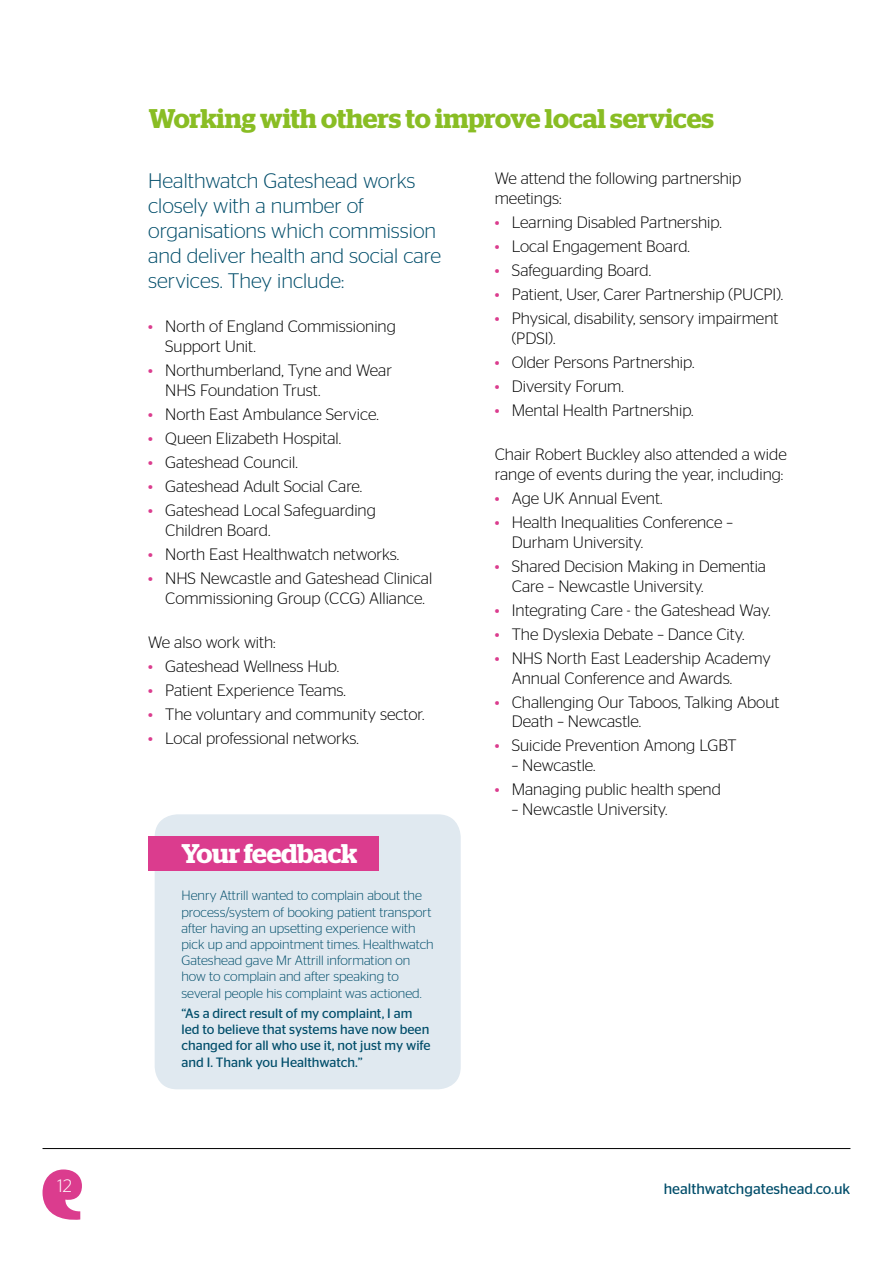
<style>
.page{position:relative;width:893px;height:1263px;background:#fff}
.page>*{position:absolute;margin:0;border:0;box-sizing:border-box;transform-origin:0 0}
.t1{font:600 27px "Stag";letter-spacing:-.005em;color:#89bd24}
.t2{font:600 27px "Stag";letter-spacing:-.015em;color:#fff}
.t3{font:300 21px/25.2px "Stag Sans";color:#004d6a}
.t4{font:300 18px "Stag Sans";color:#fff}
.t5{font:300 16.5px/19.8px "Stag Sans";color:#000}
.t6{font:15px "Stag Sans";color:#004d6a}
.t7{font:300 13.5px/16.2px "Stag Sans";color:#004d6a}
.t8{font:13.5px/16.2px "Stag Sans";color:#004d6a}
.s1{color:#db3c8e}
</style>
<div class="page">
<hr style="left:43px;top:1148px;width:807px;height:1px;background:#000">
<svg style="left:42px;top:1169px;width:40px;height:51px"></svg>
<div style="left:155px;top:814px;width:306px;height:275px;background:#e0e9f0;border-radius:23px"></div>
<div style="left:149px;top:836px;width:230px;height:35px;background:#db3c8e"></div>
<h1 class="t1" style="left:149px;top:103px;width:566px">Working with others to improve local services</h1>
<p class="t3" style="left:148px;top:167px;width:295px">Healthwatch Gateshead works closely with a number of organisations which commission and deliver health and social care services. They include:</p>
<p class="t5" style="left:165px;top:316px;width:232px;text-indent:-17px"><span class="s1">•</span> North of England Commissioning<br>Support Unit.</p>
<p class="t5" style="left:165px;top:360px;width:228px;text-indent:-17px"><span class="s1">•</span> Northumberland, Tyne and Wear<br>NHS Foundation Trust.</p>
<p class="t5" style="left:148px;top:404px;width:232px"><span class="s1">•</span> North East Ambulance Service.</p>
<p class="t5" style="left:148px;top:428px;width:194px"><span class="s1">•</span> Queen Elizabeth Hospital.</p>
<p class="t5" style="left:148px;top:452px;width:151px"><span class="s1">•</span> Gateshead Council.</p>
<p class="t5" style="left:148px;top:476px;width:216px"><span class="s1">•</span> Gateshead Adult Social Care.</p>
<p class="t5" style="left:165px;top:500px;width:212px;text-indent:-17px"><span class="s1">•</span> Gateshead Local Safeguarding<br>Children Board.</p>
<p class="t5" style="left:148px;top:544px;width:253px"><span class="s1">•</span> North East Healthwatch networks.</p>
<p class="t5" style="left:148px;top:568px;width:286px;text-align:center"><span class="s1">•</span> NHS Newcastle and Gateshead Clinical<br>Commissioning Group (CCG) Alliance.</p>
<p class="t5" style="left:148px;top:632px;width:129px">We also work with:</p>
<p class="t5" style="left:148px;top:656px;width:193px"><span class="s1">•</span> Gateshead Wellness Hub.</p>
<p class="t5" style="left:148px;top:680px;width:199px"><span class="s1">•</span> Patient Experience Teams.</p>
<p class="t5" style="left:148px;top:704px;width:278px"><span class="s1">•</span> The voluntary and community sector.</p>
<p class="t5" style="left:148px;top:728px;width:212px"><span class="s1">•</span> Local professional networks.</p>
<h1 class="t2" style="left:181px;top:838px;width:177px">Your feedback</h1>
<p class="t7" style="left:181px;top:887px;width:254px">Henry Attrill wanted to complain about the process/system of booking patient transport after having an upsetting experience with pick up and appointment times. Healthwatch Gateshead gave Mr Attrill information on how to complain and after speaking to several people his complaint was actioned.</p>
<p class="t8" style="left:181px;top:1005px;width:251px">“As a direct result of my complaint, I am led to believe that systems have now been changed for all who use it, not just my wife and I. Thank you Healthwatch.”</p>
<p class="t5" style="left:495px;top:168px;width:248px">We attend the following partnership meetings:</p>
<p class="t5" style="left:495px;top:212px;width:229px"><span class="s1">•</span> Learning Disabled Partnership.</p>
<p class="t5" style="left:495px;top:236px;width:197px"><span class="s1">•</span> Local Engagement Board.</p>
<p class="t5" style="left:495px;top:260px;width:158px"><span class="s1">•</span> Safeguarding Board.</p>
<p class="t5" style="left:495px;top:284px;width:290px"><span class="s1">•</span> Patient, User, Carer Partnership (PUCPI).</p>
<p class="t5" style="left:512px;top:308px;width:268px;text-indent:-17px"><span class="s1">•</span> Physical, disability, sensory impairment (PDSI).</p>
<p class="t5" style="left:495px;top:352px;width:201px"><span class="s1">•</span> Older Persons Partnership.</p>
<p class="t5" style="left:495px;top:376px;width:131px"><span class="s1">•</span> Diversity Forum.</p>
<p class="t5" style="left:495px;top:400px;width:200px"><span class="s1">•</span> Mental Health Partnership.</p>
<p class="t5" style="left:495px;top:444px;width:293px">Chair Robert Buckley also attended a wide range of events during the year, including:</p>
<p class="t5" style="left:495px;top:488px;width:169px"><span class="s1">•</span> Age UK Annual Event.</p>
<p class="t5" style="left:512px;top:512px;width:223px;text-indent:-17px"><span class="s1">•</span> Health Inequalities Conference –<br>Durham University.</p>
<p class="t5" style="left:512px;top:556px;width:256px;text-indent:-17px"><span class="s1">•</span> Shared Decision Making in Dementia<br>Care – Newcastle University.</p>
<p class="t5" style="left:495px;top:600px;width:277px"><span class="s1">•</span> Integrating Care - the Gateshead Way.</p>
<p class="t5" style="left:495px;top:624px;width:251px"><span class="s1">•</span> The Dyslexia Debate – Dance City.</p>
<p class="t5" style="left:512px;top:648px;width:260px;text-indent:-17px"><span class="s1">•</span> NHS North East Leadership Academy<br>Annual Conference and Awards.</p>
<p class="t5" style="left:512px;top:692px;width:269px;text-indent:-17px"><span class="s1">•</span> Challenging Our Taboos, Talking About<br>Death – Newcastle.</p>
<p class="t5" style="left:495px;top:736px;width:243px"><span class="s1">•</span> Suicide Prevention Among LGBT</p>
<p class="t5" style="left:512px;top:755px;width:85px">– Newcastle.</p>
<p class="t5" style="left:495px;top:779px;width:228px"><span class="s1">•</span> Managing public health spend</p>
<p class="t5" style="left:512px;top:799px;width:157px">– Newcastle University.</p>
<p class="t4" style="left:58px;top:1176px;width:16px">12</p>
<p class="t6" style="left:664px;top:1180px;width:188px">healthwatchgateshead.co.uk</p>
</div>
